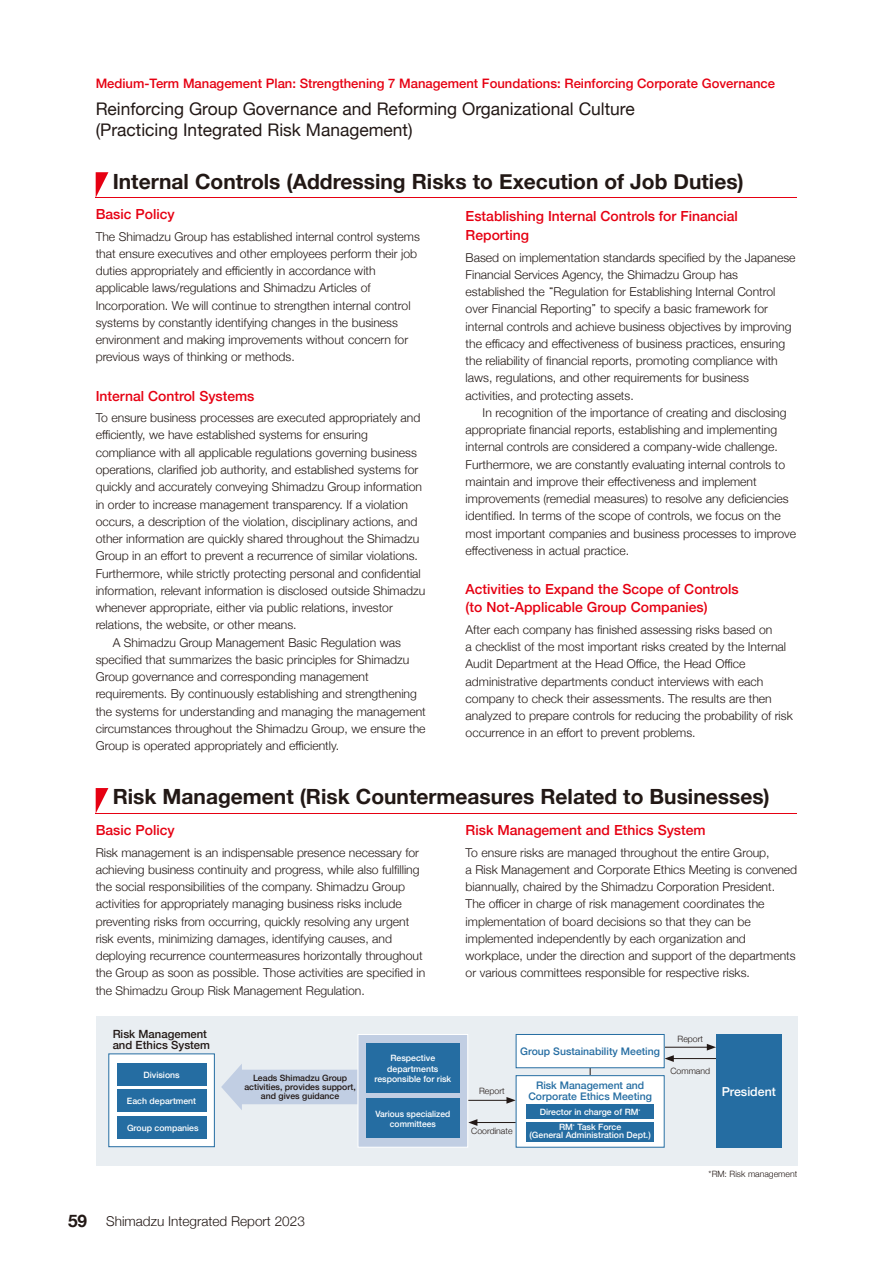
<style>
.page{position:relative;width:893px;height:1263px;background:#fff}
.page>*{position:absolute;margin:0;border:0;box-sizing:border-box;transform-origin:0 0}
.t1{font:700 21px "Helvetica Neue";color:#221815}
.t2{font:17.4px/21px "Helvetica Neue";color:#221815}
.t3{font:500 13.95px/19.5px "Helvetica Neue";color:#e60012}
.t4{font:300 13.5px "Helvetica Neue";color:#221815}
.t5{font:500 13.05px "Helvetica Neue";color:#e60012}
.t6{font:500 12.3px "Helvetica Neue";color:#fff}
.t7{font:300 12.15px/17.2px "Helvetica Neue";color:#221815}
.t8{font:500 11.25px/11.2px "Helvetica Neue";color:#221815}
.t9{font:500 10.5px/10.6px "Helvetica Neue";color:#256da2;text-align:center}
.t10{font:500 8.7px/10.5px "Helvetica Neue";color:#fff;text-align:center}
.t11{font:500 8.7px/9px "Helvetica Neue";color:#221815;text-align:center}
.t12{font:300 8.7px "Helvetica Neue";color:#221815}
.s1{font-family:"UD Shin Go Pro";font-size:10.5px}
.s2{font-weight:700;font-size:17.25px}
</style>
<div class="page">
<div style="left:96px;top:1016px;width:701px;height:149px;background:#e9eef2"></div>
<svg style="left:96px;top:172px;width:12px;height:25px"></svg>
<hr style="left:96px;top:197px;width:701px;height:1px;background:#e60012">
<svg style="left:96px;top:788px;width:12px;height:25px"></svg>
<hr style="left:96px;top:813px;width:701px;height:1px;background:#e60012">
<div style="left:108px;top:1053px;width:107px;height:94px;background:#fff;border:1px solid #256da2"></div>
<div style="left:117px;top:1063px;width:89px;height:22px;background:#256da2"></div>
<div style="left:117px;top:1089px;width:89px;height:23px;background:#256da2"></div>
<div style="left:117px;top:1116px;width:89px;height:22px;background:#256da2"></div>
<hr style="left:665px;top:1047px;width:44px;height:1px;background:#221815">
<svg style="left:707px;top:1044px;width:9px;height:6px"></svg>
<hr style="left:671px;top:1058px;width:45px;height:1px;background:#221815">
<svg style="left:665px;top:1055px;width:9px;height:7px"></svg>
<svg style="left:221px;top:1064px;width:136px;height:46px"></svg>
<hr style="left:468px;top:1100px;width:41px;height:1px;background:#221815">
<svg style="left:506px;top:1097px;width:10px;height:7px"></svg>
<hr style="left:475px;top:1122px;width:41px;height:1px;background:#221815">
<svg style="left:468px;top:1119px;width:9px;height:7px"></svg>
<div style="left:358px;top:1034px;width:110px;height:113px;background:#c1cee3;border:1px solid #fff"></div>
<div style="left:366px;top:1098px;width:94px;height:40px;background:#256da2"></div>
<div style="left:366px;top:1043px;width:94px;height:50px;background:#256da2"></div>
<svg style="left:589px;top:1068px;width:2px;height:7px"></svg>
<div style="left:516px;top:1076px;width:148px;height:71px;background:#fff"></div>
<div style="left:516px;top:1075px;width:149px;height:72px;border:1px solid #256da2"></div>
<div style="left:516px;top:1034px;width:148px;height:34px;background:#fff"></div>
<div style="left:516px;top:1034px;width:149px;height:34px;border:1px solid #256da2"></div>
<div style="left:716px;top:1034px;width:65px;height:113px;background:#256da2"></div>
<div style="left:526px;top:1104px;width:128px;height:15px;background:#256da2"></div>
<div style="left:526px;top:1122px;width:128px;height:19px;background:#256da2"></div>
<p class="t5" style="left:96px;top:73px;width:681px">Medium-Term Management Plan: Strengthening 7 Management Foundations: Reinforcing Corporate Governance</p>
<h2 class="t2" style="left:96px;top:99px;width:541px">Reinforcing Group Governance and Reforming Organizational Culture (Practicing Integrated Risk Management)</h2>
<h1 class="t1" style="left:113px;top:165px;width:633px">Internal Controls (Addressing Risks to Execution of Job Duties)</h1>
<p class="t3" style="left:96px;top:203px;width:81px">Basic Policy</p>
<p class="t7" style="left:96px;top:227px;width:326px">The Shimadzu Group has established internal control systems that ensure executives and other employees perform their job duties appropriately and efficiently in accordance with applicable laws/regulations and Shimadzu Articles of Incorporation. We will continue to strengthen internal control systems by constantly identifying changes in the business environment and making improvements without concern for previous ways of thinking or methods.</p>
<p class="t3" style="left:96px;top:385px;width:160px">Internal Control Systems</p>
<p class="t7" style="left:96px;top:408px;width:326px">To ensure business processes are executed appropriately and</p>
<p class="t7" style="left:96px;top:426px;width:274px">efficiently, we have established systems for ensuring</p>
<p class="t7" style="left:96px;top:443px;width:323px">compliance with all applicable regulations governing business</p>
<p class="t7" style="left:96px;top:460px;width:324px">operations, clarified job authority, and established systems for</p>
<p class="t7" style="left:96px;top:477px;width:328px">quickly and accurately conveying Shimadzu Group information</p>
<p class="t7" style="left:96px;top:495px;width:314px">in order to increase management transparency. If a violation</p>
<p class="t7" style="left:96px;top:512px;width:323px">occurs, a description of the violation, disciplinary actions, and</p>
<p class="t7" style="left:96px;top:529px;width:325px">other information are quickly shared throughout the Shimadzu</p>
<p class="t7" style="left:96px;top:546px;width:324px">Group in an effort to prevent a recurrence of similar violations.</p>
<p class="t7" style="left:96px;top:564px;width:327px">Furthermore, while strictly protecting personal and confidential</p>
<p class="t7" style="left:96px;top:581px;width:331px">information, relevant information is disclosed outside Shimadzu</p>
<p class="t7" style="left:96px;top:598px;width:299px">whenever appropriate, either via public relations, investor</p>
<p class="t7" style="left:96px;top:615px;width:202px">relations, the website, or other means.</p>
<p class="t7" style="left:113px;top:633px;width:290px">A Shimadzu Group Management Basic Regulation was</p>
<p class="t7" style="left:96px;top:650px;width:315px">specified that summarizes the basic principles for Shimadzu</p>
<p class="t7" style="left:96px;top:667px;width:275px">Group governance and corresponding management</p>
<p class="t7" style="left:96px;top:684px;width:323px">requirements. By continuously establishing and strengthening</p>
<p class="t7" style="left:96px;top:702px;width:332px">the systems for understanding and managing the management</p>
<p class="t7" style="left:96px;top:719px;width:331px">circumstances throughout the Shimadzu Group, we ensure the</p>
<p class="t7" style="left:96px;top:736px;width:245px">Group is operated appropriately and efficiently.</p>
<p class="t3" style="left:466px;top:205px;width:274px">Establishing Internal Controls for Financial<br>Reporting</p>
<p class="t7" style="left:466px;top:248px;width:331px">Based on implementation standards specified by the Japanese Financial Services Agency, the Shimadzu Group has established the<span class="s1">“</span>Regulation for Establishing Internal Control over Financial Reporting<span class="s1">”</span>to specify a basic framework for internal controls and achieve business objectives by improving the efficacy and effectiveness of business practices, ensuring the reliability of financial reports, promoting compliance with laws, regulations, and other requirements for business activities, and protecting assets.</p>
<p class="t7" style="left:466px;top:403px;width:332px;text-indent:17px">In recognition of the importance of creating and disclosing appropriate financial reports, establishing and implementing internal controls are considered a company-wide challenge.<br>Furthermore, we are constantly evaluating internal controls to maintain and improve their effectiveness and implement improvements (remedial measures) to resolve any deficiencies identified. In terms of the scope of controls, we focus on the most important companies and business processes to improve effectiveness in actual practice.</p>
<p class="t3" style="left:466px;top:579px;width:275px;line-height:18px">Activities to Expand the Scope of Controls (to Not-Applicable Group Companies)</p>
<p class="t7" style="left:466px;top:620px;width:329px">After each company has finished assessing risks based on<br>a checklist of the most important risks created by the Internal Audit Department at the Head Office, the Head Office administrative departments conduct interviews with each company to check their assessments. The results are then analyzed to prepare controls for reducing the probability of risk occurrence in an effort to prevent problems.</p>
<h1 class="t1" style="left:113px;top:780px;width:659px">Risk Management (Risk Countermeasures Related to Businesses)</h1>
<p class="t3" style="left:96px;top:819px;width:81px">Basic Policy</p>
<p class="t7" style="left:96px;top:843px;width:331px">Risk management is an indispensable presence necessary for achieving business continuity and progress, while also fulfilling the social responsibilities of the company. Shimadzu Group activities for appropriately managing business risks include preventing risks from occurring, quickly resolving any urgent risk events, minimizing damages, identifying causes, and deploying recurrence countermeasures horizontally throughout the Group as soon as possible. Those activities are specified in the Shimadzu Group Risk Management Regulation.</p>
<p class="t3" style="left:466px;top:819px;width:242px">Risk Management and Ethics System</p>
<p class="t7" style="left:466px;top:843px;width:333px">To ensure risks are managed throughout the entire Group,<br>a Risk Management and Corporate Ethics Meeting is convened biannually, chaired by the Shimadzu Corporation President.<br>The officer in charge of risk management coordinates the implementation of board decisions so that they can be implemented independently by each organization and workplace, under the direction and support of the departments or various committees responsible for respective risks.</p>
<p class="t8" style="left:113px;top:1027px;width:99px">Risk Management and Ethics System</p>
<p class="t10" style="left:143px;top:1068px;width:38px">Divisions</p>
<p class="t10" style="left:127px;top:1095px;width:71px">Each department</p>
<p class="t10" style="left:127px;top:1122px;width:73px">Group companies</p>
<p class="t11" style="left:244px;top:1072px;width:113px">Leads Shimadzu Group activities, provides support, and gives guidance</p>
<p class="t10" style="left:374px;top:1052px;width:78px">Respective departments responsible for risk</p>
<p class="t10" style="left:375px;top:1107px;width:76px">Various specialized committees</p>
<p class="t4" style="left:68px;top:1210px;width:238px"><span class="s2">59</span> Shimadzu Integrated Report 2023</p>
<p class="t9" style="left:520px;top:1045px;width:141px">Group Sustainability Meeting</p>
<p class="t12" style="left:479px;top:1084px;width:27px">Report</p>
<p class="t12" style="left:471px;top:1123px;width:43px">Coordinate</p>
<p class="t9" style="left:528px;top:1079px;width:125px">Risk Management and<br>Corporate Ethics Meeting</p>
<p class="t10" style="left:540px;top:1104px;width:102px;line-height:15.3px">Director in charge of RM<sup>*<br></sup>RM<sup>*</sup> Task Force</p>
<p class="t10" style="left:530px;top:1129px;width:123px">(General Administration Dept.)</p>
<p class="t12" style="left:678px;top:1031px;width:27px">Report</p>
<p class="t12" style="left:670px;top:1064px;width:41px">Command</p>
<p class="t6" style="left:722px;top:1081px;width:56px">President</p>
<p class="t12" style="left:709px;top:1167px;width:90px">*RM: Risk management</p>
</div>
